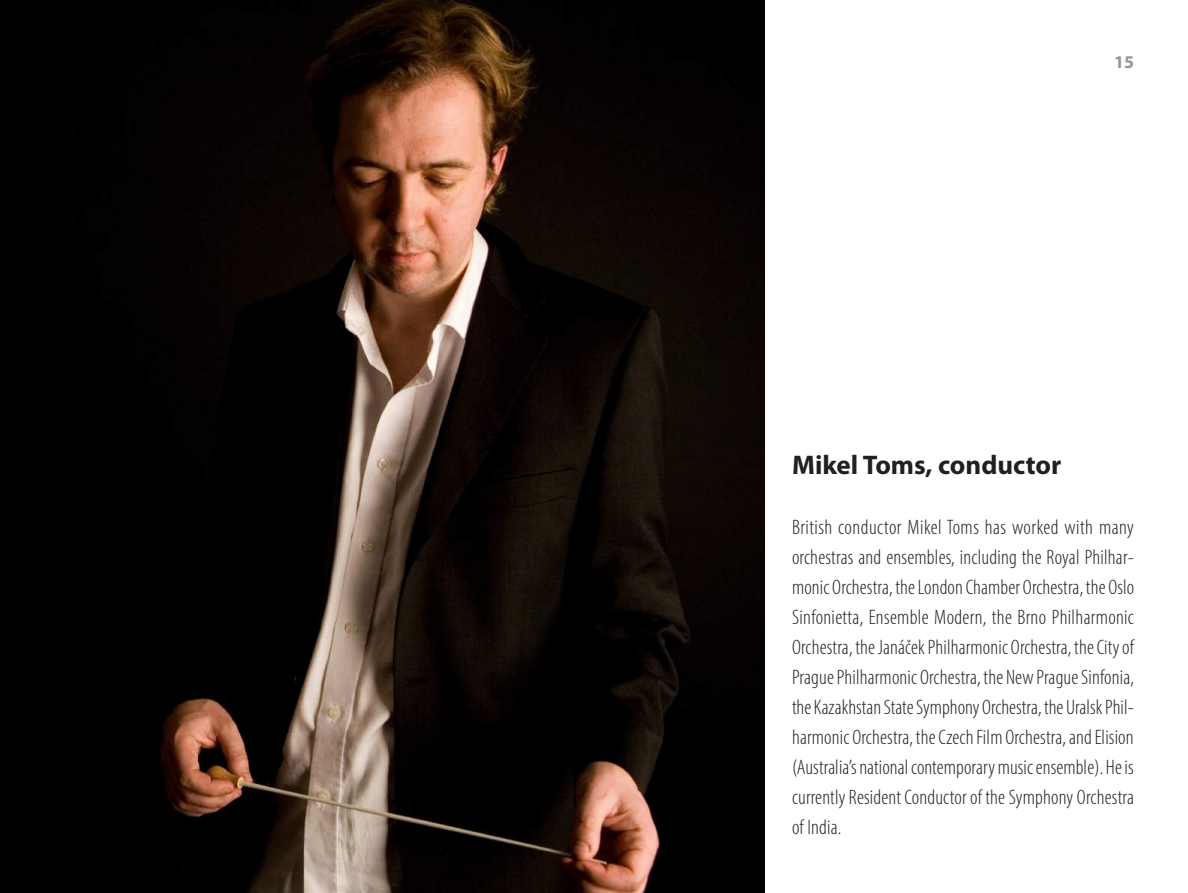
<style>
.page{position:relative;width:1188px;height:893px;background:#fff}
.page>*{position:absolute;margin:0;border:0;box-sizing:border-box;transform-origin:0 0}
.t1{font:700 27px "Myriad Pro";color:#231f20}
.t2{font:300 condensed 21px/30px "Myriad Pro";letter-spacing:.01em;color:#231f20;text-align:justify}
.t3{font:700 18px "Myriad Pro";color:#939598}
</style>
<div class="page">
<img style="left:0;top:0;width:765px;height:893px">
<p class="t3" style="left:1114px;top:50px;width:21px">15</p>
<p class="t1" style="left:792px;top:447px;width:271px">Mikel Toms, conductor</p>
<p class="t2" style="left:792px;top:512px;width:344px">British conductor Mikel Toms has worked with many orchestras and ensembles, including the Royal Philhar&shy;monic Orchestra, the London Chamber Orchestra, the Oslo Sinfonietta, Ensemble Modern, the Brno Philharmonic Orchestra, the Janáček Philharmonic Orchestra, the City of Prague Philharmonic Orchestra, the New Prague Sinfonia, the Kazakhstan State Symphony Orchestra, the Uralsk Phil&shy;harmonic Orchestra, the Czech Film Orchestra, and Elision (Australia’s national contemporary music ensemble). He is currently Resident Conductor of the Symphony Orchestra of India.</p>
</div>
